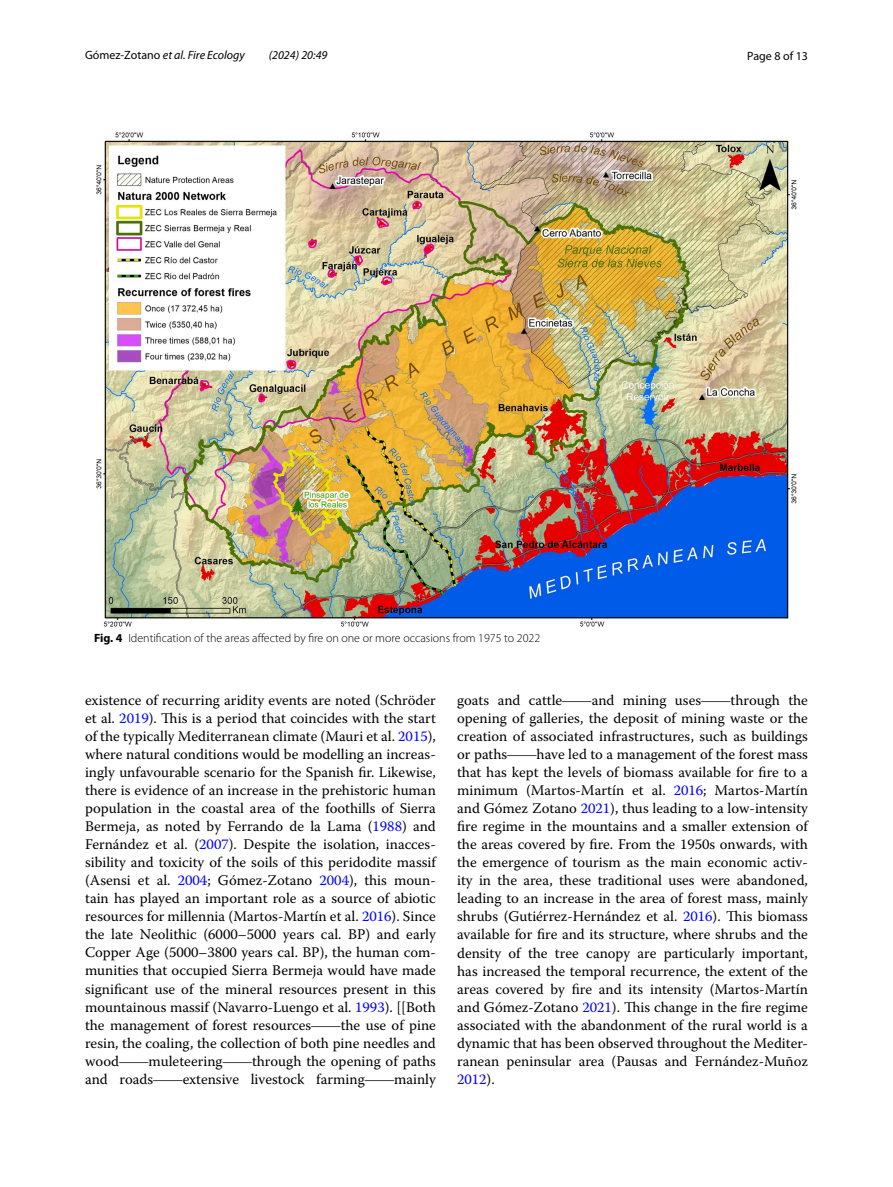
<style>
.page{position:relative;width:893px;height:1187px;background:#fff}
.page>*{position:absolute;margin:0;border:0;box-sizing:border-box;transform-origin:0 0}
.t1{font:14.7px/18px "Warnock Pro";color:#000;text-align:justify}
.t2{font:300 12px "Myriad Pro";color:#000}
.t3{font:italic 12px "Myriad Pro";color:#000}
.t4{font:12px "Myriad Pro";color:#000}
.s1{font-style:normal}
.s2{font-weight:700}
.s3{color:#00f}
.s4{font-family:"STIX Math"}
</style>
<div class="page">
<img style="left:96px;top:133px;width:701px;height:493px">
<p class="t3" style="left:85px;top:48px;width:161px"><span class="s1">Gómez‑Zotano</span> et al. Fire Ecology</p>
<p class="t3" style="left:269px;top:48px;width:60px">(2024) 20:49</p>
<p class="t4" style="left:747px;top:48px;width:62px">Page 8 of 13</p>
<p class="t2" style="left:94px;top:631px;width:448px"><span class="s2">Fig. 4</span> Identification of the areas affected by fire on one or more occasions from 1975 to 2022</p>
<p class="t1" style="left:85px;top:691px;width:352px">existence of recurring aridity events are noted (Schröder et al. <span class="s3">2019</span>). This is a period that coincides with the start of the typically Mediterranean climate (Mauri et al. <span class="s3">2015</span>), where natural conditions would be modelling an increas&shy;ingly unfavourable scenario for the Spanish fir. Likewise, there is evidence of an increase in the prehistoric human population in the coastal area of the foothills of Sierra Bermeja, as noted by Ferrando de la Lama (<span class="s3">1988</span>) and Fernández et al. (<span class="s3">2007</span>). Despite the isolation, inacces&shy;sibility and toxicity of the soils of this peridodite massif (Asensi et al. <span class="s3">2004</span>; Gómez-Zotano <span class="s3">2004</span>), this moun&shy;tain has played an important role as a source of abiotic resources for millennia (Martos-Martín et al. <span class="s3">2016</span>). Since the late Neolithic (6000–5000 years cal. BP) and early Copper Age (5000–3800 years cal. BP), the human com&shy;munities that occupied Sierra Bermeja would have made significant use of the mineral resources present in this mountainous massif (Navarro-Luengo et al. <span class="s3">1993</span>). [[Both the management of forest resources<span class="s4">―</span>the use of pine resin, the coaling, the collection of both pine needles and wood<span class="s4">―</span>muleteering<span class="s4">―</span>through the opening of paths and roads<span class="s4">―</span>extensive livestock farming<span class="s4">―</span>mainly</p>
<p class="t1" style="left:457px;top:691px;width:352px">goats and cattle<span class="s4">―</span>and mining uses<span class="s4">―</span>through the opening of galleries, the deposit of mining waste or the creation of associated infrastructures, such as buildings or paths<span class="s4">―</span>have led to a management of the forest mass that has kept the levels of biomass available for fire to a minimum (Martos-Martín et al. <span class="s3">2016</span>; Martos-Martín and Gómez Zotano <span class="s3">2021</span>), thus leading to a low-intensity fire regime in the mountains and a smaller extension of the areas covered by fire. From the 1950s onwards, with the emergence of tourism as the main economic activ&shy;ity in the area, these traditional uses were abandoned, leading to an increase in the area of forest mass, mainly shrubs (Gutiérrez-Hernández et al. <span class="s3">2016</span>). This biomass available for fire and its structure, where shrubs and the density of the tree canopy are particularly important, has increased the temporal recurrence, the extent of the areas covered by fire and its intensity (Martos-Martín and Gómez-Zotano <span class="s3">2021</span>). This change in the fire regime associated with the abandonment of the rural world is a dynamic that has been observed throughout the Mediter&shy;ranean peninsular area (Pausas and Fernández-Muñoz <span class="s3">2012</span>).</p>
</div>
